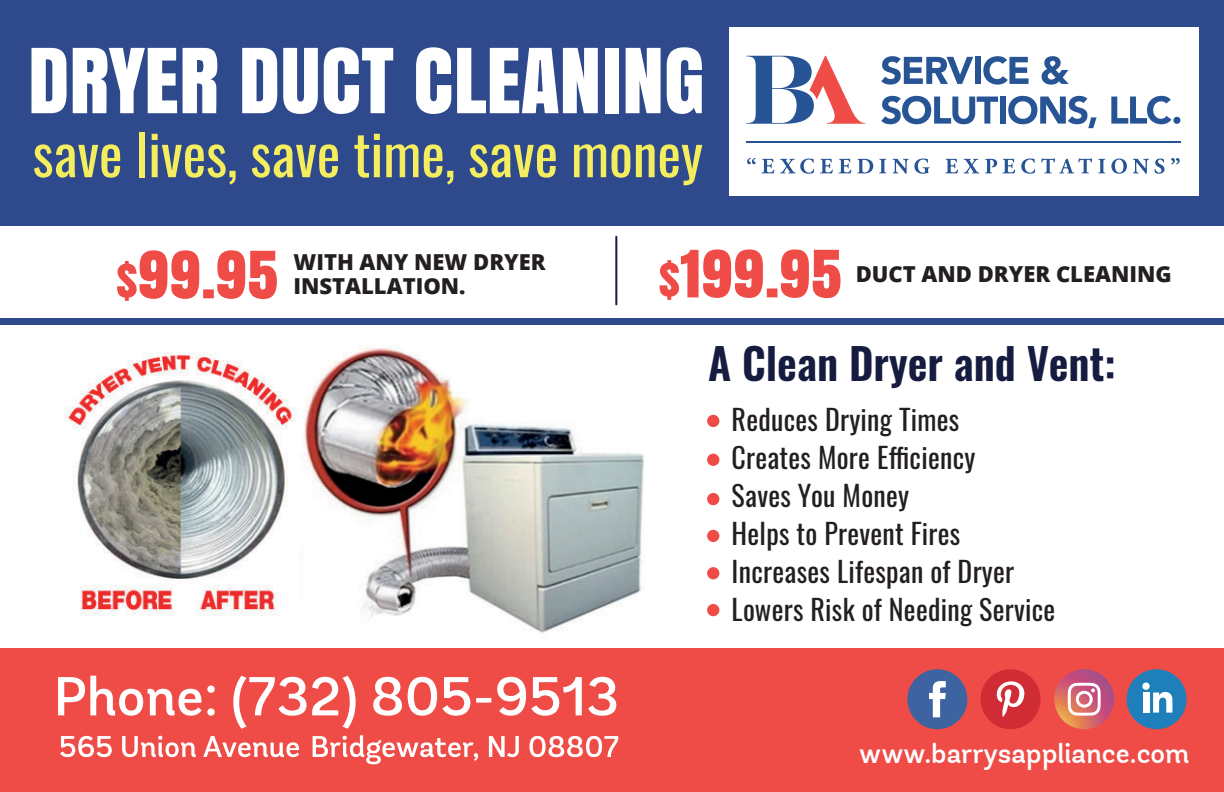
<style>
.page{position:relative;width:1224px;height:792px;background:#fff}
.page>*{position:absolute;margin:0;border:0;box-sizing:border-box;transform-origin:0 0}
.t1{font:84px "Anton";color:#fff}
.t2{font:56px "Oswald";color:#f4ee5e}
.t3{font:600 43px "Oswald";color:#161c40}
.t4{font:28px/38px "Oswald";letter-spacing:.01em;color:#231f20}
.t5{font:500 28px "Andes";color:#fff}
.t6{font:800 22px/24px "Open Sans";color:#231f20}
</style>
<div class="page">
<img style="left:54px;top:347px;width:606px;height:302px">
<div style="left:0;top:649px;width:1224px;height:143px;background:#ef4c47"></div>
<svg style="left:58px;top:676px;width:558px;height:53px"></svg>
<div style="left:0;top:0;width:1224px;height:226px;background:#2e4a8c"></div>
<svg style="left:117px;top:250px;width:160px;height:51px"></svg>
<div style="left:0;top:318px;width:1224px;height:7px;background:#2e4a8c"></div>
<hr style="left:615px;top:237px;width:2px;height:67px;background:#161c40">
<div style="left:729px;top:27px;width:470px;height:168px;background:#fff"></div>
<svg style="left:60px;top:735px;width:558px;height:29px"></svg>
<div style="left:707px;top:415px;width:12px;height:12px;background:#ef4c47;border-radius:50%"></div>
<div style="left:707px;top:454px;width:12px;height:12px;background:#ef4c47;border-radius:50%"></div>
<div style="left:707px;top:493px;width:12px;height:12px;background:#ef4c47;border-radius:50%"></div>
<div style="left:707px;top:530px;width:12px;height:12px;background:#ef4c47;border-radius:50%"></div>
<div style="left:707px;top:567px;width:12px;height:12px;background:#ef4c47;border-radius:50%"></div>
<div style="left:707px;top:604px;width:12px;height:12px;background:#ef4c47;border-radius:50%"></div>
<div style="left:1127px;top:669px;width:60px;height:60px;background:#1f7fba;border-radius:50%"></div>
<div style="left:1143px;top:693px;width:6px;height:20px;background:#fff"></div>
<div style="left:1142px;top:683px;width:8px;height:7px;background:#fff;border-radius:50%"></div>
<svg style="left:1153px;top:692px;width:19px;height:21px"></svg>
<div style="left:907px;top:669px;width:60px;height:60px;background:#3d64a0;border-radius:50%"></div>
<svg style="left:929px;top:681px;width:17px;height:36px"></svg>
<svg style="left:1054px;top:669px;width:60px;height:60px;background:#ca6470"></svg>
<svg style="left:1068px;top:683px;width:33px;height:33px"></svg>
<div style="left:981px;top:669px;width:60px;height:60px;background:#d02c35;border-radius:50%"></div>
<svg style="left:997px;top:681px;width:27px;height:36px"></svg>
<svg style="left:660px;top:249px;width:181px;height:51px"></svg>
<svg style="left:881px;top:56px;width:92px;height:29px"></svg>
<div style="left:975px;top:57px;width:6px;height:27px;background:#265494"></div>
<svg style="left:983px;top:56px;width:46px;height:29px"></svg>
<svg style="left:1042px;top:56px;width:27px;height:29px"></svg>
<svg style="left:881px;top:96px;width:117px;height:28px"></svg>
<div style="left:1000px;top:97px;width:5px;height:27px;background:#265494"></div>
<svg style="left:1008px;top:96px;width:89px;height:32px"></svg>
<svg style="left:1111px;top:96px;width:69px;height:28px"></svg>
<svg style="left:746px;top:56px;width:119px;height:68px"></svg>
<svg style="left:747px;top:158px;width:9px;height:6px"></svg>
<svg style="left:762px;top:159px;width:12px;height:14px"></svg>
<svg style="left:780px;top:159px;width:34px;height:15px"></svg>
<svg style="left:820px;top:159px;width:13px;height:14px"></svg>
<svg style="left:839px;top:159px;width:12px;height:14px"></svg>
<svg style="left:857px;top:159px;width:16px;height:14px"></svg>
<svg style="left:879px;top:159px;width:7px;height:14px"></svg>
<svg style="left:893px;top:159px;width:37px;height:15px"></svg>
<svg style="left:945px;top:159px;width:34px;height:14px"></svg>
<svg style="left:985px;top:159px;width:30px;height:14px"></svg>
<svg style="left:1021px;top:159px;width:14px;height:15px"></svg>
<svg style="left:1041px;top:158px;width:51px;height:15px"></svg>
<svg style="left:1098px;top:159px;width:7px;height:14px"></svg>
<svg style="left:1111px;top:159px;width:16px;height:15px"></svg>
<svg style="left:1133px;top:159px;width:16px;height:15px"></svg>
<svg style="left:1155px;top:159px;width:10px;height:15px"></svg>
<svg style="left:1171px;top:158px;width:9px;height:6px"></svg>
<hr style="left:746px;top:141px;width:434px;height:2px;background:#265494">
<h1 class="t1" style="left:28px;top:14px;width:678px">DRYER DUCT CLEANING</h1>
<h2 class="t2" style="left:33px;top:105px;width:672px">save lives, save time, save money</h2>
<p class="t6" style="left:293px;top:248px;width:254px">WITH ANY NEW DRYER<br>INSTALLATION.</p>
<p class="t6" style="left:856px;top:261px;width:318px">DUCT AND DRYER CLEANING</p>
<h3 class="t3" style="left:708px;top:333px;width:409px">A Clean Dryer and Vent:</h3>
<p class="t4" style="left:732px;top:397px;width:325px">Reduces Drying Times<br>Creates More Efficiency<br>Saves You Money<br>Helps to Prevent Fires<br>Increases Lifespan of Dryer<br>Lowers Risk of Needing Service</p>
<p class="t5" style="left:859px;top:736px;width:332px">www.barrysappliance.com</p>
</div>
